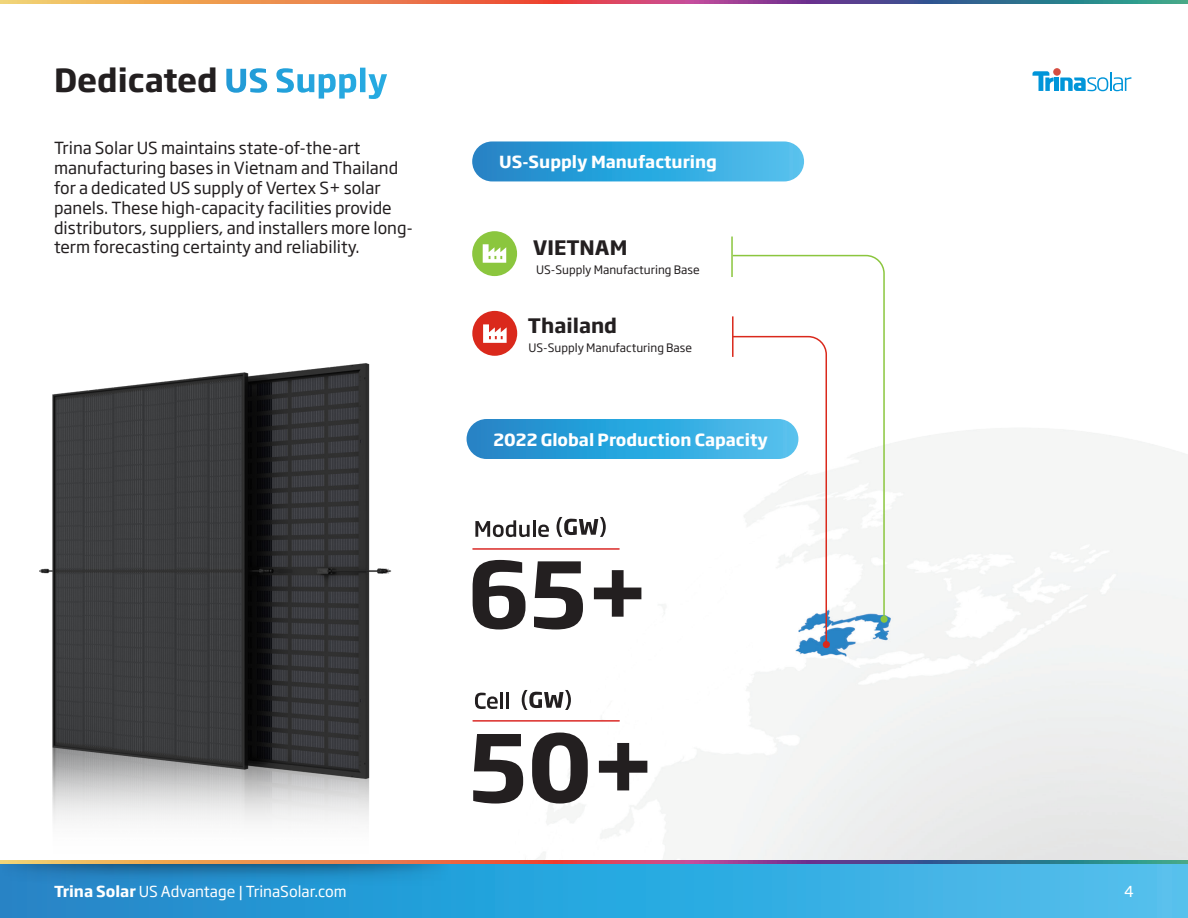
<style>
.page{position:relative;width:1188px;height:918px;background:#fff}
.page>*{position:absolute;margin:0;border:0;box-sizing:border-box;transform-origin:0 0}
.t1{font:700 31.5px "Soho Gothic Pro";color:#231f20}
.t2{font:700 19.65px "Soho Gothic Pro";color:#231f20}
.t3{font:16.5px/19.8px "Soho Gothic Pro";color:#231f20}
.t4{font:700 16.5px "Soho Gothic Pro";color:#fff}
.t5{font:15px "Soho Gothic Pro";color:#fff}
.t6{font:11.55px "Soho Gothic Pro";color:#231f20}
.s1{color:#fff}
.s2{font-weight:700}
</style>
<div class="page">
<img style="left:515px;top:324px;width:673px;height:537px">
<svg style="left:473px;top:560px;width:52px;height:70px"></svg>
<svg style="left:534px;top:561px;width:49px;height:69px"></svg>
<svg style="left:594px;top:570px;width:47px;height:47px"></svg>
<svg style="left:557px;top:517px;width:49px;height:20px"></svg>
<svg style="left:475px;top:520px;width:55px;height:17px"></svg>
<hr style="left:533px;top:520px;width:3px;height:17px;background:#231f20">
<svg style="left:538px;top:525px;width:11px;height:12px"></svg>
<hr style="left:473px;top:548px;width:146px;height:2px;background:#da2926">
<div style="left:823px;top:641px;width:7px;height:7px;background:#da291c;border-radius:50%"></div>
<div style="left:881px;top:616px;width:7px;height:7px;background:#8bc63e;border-radius:50%"></div>
<div style="left:472px;top:231px;width:45px;height:45px;background:#8bc63e;border-radius:50%"></div>
<svg style="left:483px;top:244px;width:23px;height:19px"></svg>
<div style="left:472px;top:311px;width:45px;height:45px;background:#da291c;border-radius:50%"></div>
<svg style="left:483px;top:324px;width:24px;height:19px"></svg>
<svg style="left:522px;top:690px;width:49px;height:20px"></svg>
<svg style="left:475px;top:693px;width:23px;height:16px"></svg>
<hr style="left:500px;top:692px;width:3px;height:17px;background:#231f20">
<hr style="left:506px;top:692px;width:3px;height:17px;background:#231f20">
<hr style="left:473px;top:720px;width:146px;height:2px;background:#da2926">
<svg style="left:473px;top:734px;width:50px;height:70px"></svg>
<svg style="left:532px;top:733px;width:56px;height:71px"></svg>
<svg style="left:599px;top:743px;width:48px;height:47px"></svg>
<hr style="left:731px;top:237px;width:2px;height:40px;background:#8bc63e">
<svg style="left:731px;top:621px;width:97px;height:25px"></svg>
<svg style="left:731px;top:254px;width:155px;height:367px"></svg>
<svg style="left:0;top:864px;width:1188px;height:54px;background:#33a8de"></svg>
<hr style="left:1055px;top:78px;width:4px;height:13px;background:#0095d9">
<div style="left:1053px;top:68px;width:8px;height:8px;background:#d64e42;border-radius:50%"></div>
<svg style="left:1032px;top:71px;width:22px;height:20px"></svg>
<svg style="left:1060px;top:72px;width:71px;height:19px"></svg>
<img style="left:0;top:864px;width:449px;height:22px">
<svg style="left:0;top:861px;width:1188px;height:3px;background:#a9736c"></svg>
<svg style="left:0;top:0;width:1188px;height:3px;background:#a9736c"></svg>
<svg style="left:467px;top:419px;width:331px;height:40px;background:#31a4dc"></svg>
<svg style="left:472px;top:141px;width:332px;height:40px;background:#34a6dd"></svg>
<img style="left:39px;top:363px;width:353px;height:460px">
<p class="t1" style="left:54px;top:55px;width:335px">Dedicated <span class="s1">US Supply</span></p>
<p class="t3" style="left:54px;top:138px;width:361px">Trina Solar US maintains state-of-the-art manufacturing bases in Vietnam and Thailand for a dedicated US supply of Vertex S+ solar panels. These high-capacity facilities provide distributors, suppliers, and installers more long&shy;term forecasting certainty and reliability.</p>
<p class="t4" style="left:499px;top:149px;width:219px">US-Supply Manufacturing</p>
<p class="t2" style="left:533px;top:233px;width:96px">VIETNAM</p>
<p class="t6" style="left:536px;top:260px;width:165px">US-Supply Manufacturing Base</p>
<p class="t2" style="left:528px;top:310px;width:91px">Thailand</p>
<p class="t6" style="left:528px;top:338px;width:165px">US-Supply Manufacturing Base</p>
<p class="t4" style="left:494px;top:426px;width:276px">2022 Global Production Capacity</p>
<p class="t5" style="left:54px;top:880px;width:294px"><span class="s2">Trina Solar</span> US Advantage | TrinaSolar.com</p>
<p class="t5" style="left:1124px;top:880px;width:11px">4</p>
</div>
